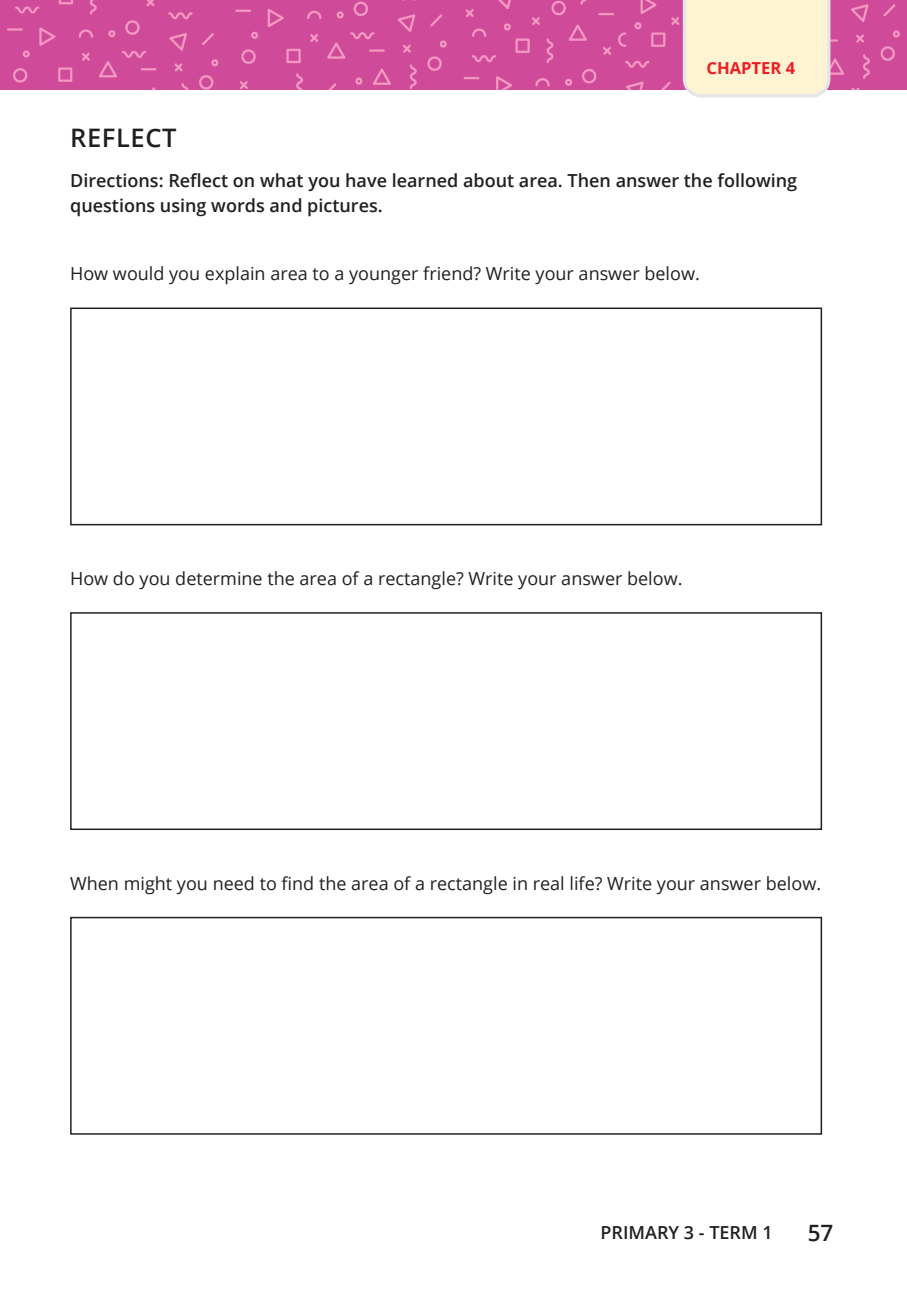
<style>
.page{position:relative;width:907px;height:1290px;background:#fff}
.page>*{position:absolute;margin:0;border:0;box-sizing:border-box;transform-origin:0 0}
.page_title{font:600 25.5px "Open Sans";letter-spacing:.025em;color:#231f20}
.t1{font:600 22.5px "Open Sans";color:#231f20}
.text{font:18px "Open Sans";color:#231f20}
.text_question{font:600 18px/25.5px "Open Sans";color:#231f20}
.t2{font:700 16.5px "Open Sans";color:#ee1d23}
</style>
<div class="page">
<img style="left:0;top:1px;width:906px;height:88px">
<div style="left:70px;top:307px;width:752px;height:218px;border:2px solid #231f20"></div>
<div style="left:70px;top:612px;width:752px;height:218px;border:2px solid #231f20"></div>
<div style="left:70px;top:917px;width:752px;height:218px;border:2px solid #231f20"></div>
<svg style="left:681px;top:0;width:150px;height:98px;background:#fbeed2"></svg>
<p class="page_title" style="left:70px;top:120px;width:108px">REFLECT</p>
<p class="t2" style="left:706px;top:56px;width:90px">CHAPTER 4</p>
<p class="text_question" style="left:70px;top:167px;width:728px">Directions: Reflect on what you have learned about area. Then answer the following questions using words and pictures.</p>
<p class="text" style="left:70px;top:262px;width:631px">How would you explain area to a younger friend? Write your answer below.</p>
<p class="text" style="left:70px;top:566px;width:614px">How do you determine the area of a rectangle? Write your answer below.</p>
<p class="text" style="left:70px;top:871px;width:752px">When might you need to find the area of a rectangle in real life? Write your answer below.</p>
<p class="text_question" style="left:600px;top:1220px;width:174px">PRIMARY 3 - TERM 1</p>
<p class="t1" style="left:807px;top:1218px;width:27px">57</p>
</div>
